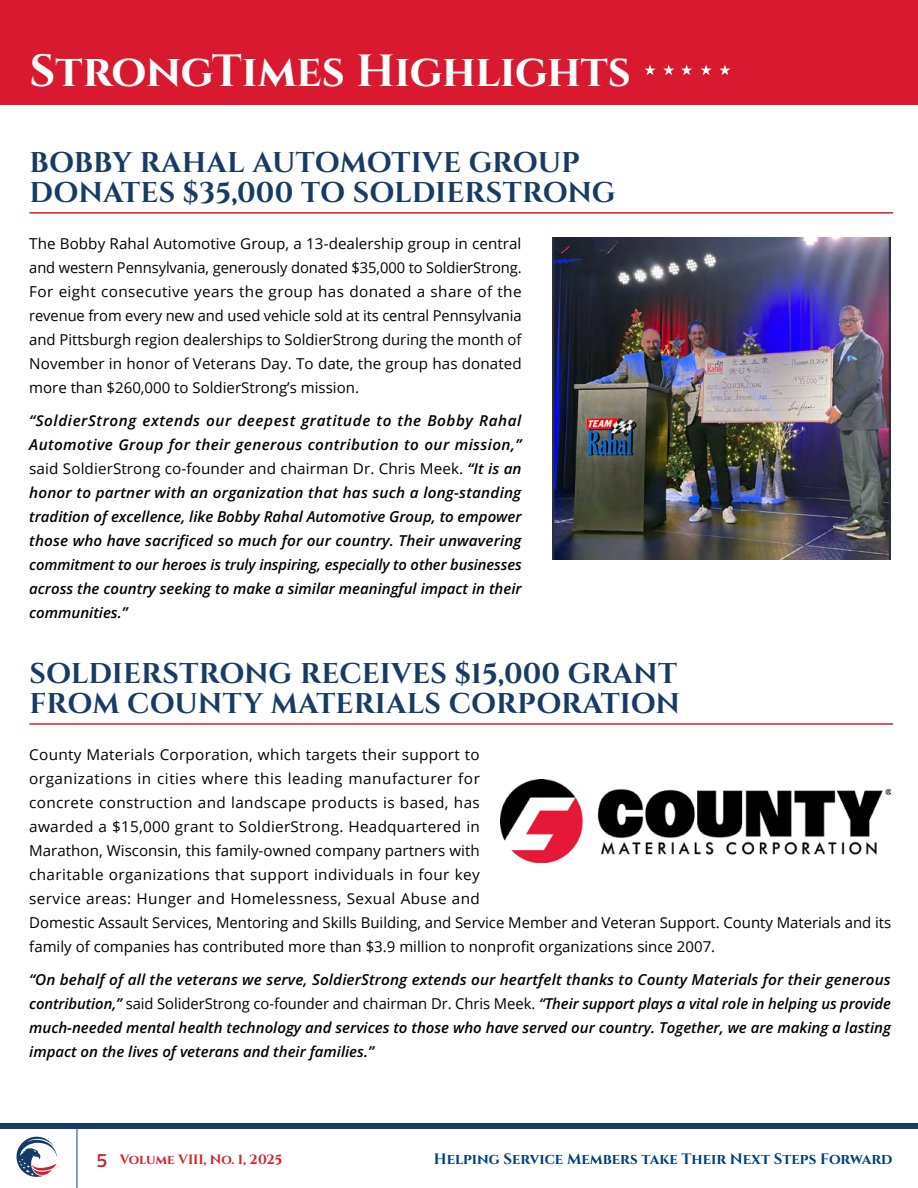
<style>
.page{position:relative;width:918px;height:1188px;background:#fff}
.page>*{position:absolute;margin:0;border:0;box-sizing:border-box;transform-origin:0 0}
.t1{font:700 45px "Cinzel";letter-spacing:-.01em;color:#fff}
.t2{font:700 28.5px/30px "Cinzel";letter-spacing:.005em;color:#173b63}
.t3{font:15px/24px "Open Sans";letter-spacing:.02em;color:#000;text-align:justify}
.t4{font:italic 600 15px/24px "Open Sans";color:#000;text-align:justify}
.t5{font:700 15px "Cinzel";color:#003d7d}
.t6{font:700 13.5px "Cinzel";letter-spacing:-.005em;color:#d2232a}
.s1{font-style:inherit}
.s2{font-weight:400;font-style:normal}
.s3{font-family:"Titillium Web";font-weight:600;font-size:19.5px;color:#d41f2f}
</style>
<div class="page">
<div style="left:0;top:1123px;width:918px;height:6px;background:#153b65"></div>
<svg style="left:16px;top:1136px;width:41px;height:41px"></svg>
<hr style="left:77px;top:1125px;width:1px;height:63px;background:#153b65">
<div style="left:0;top:0;width:918px;height:104px;background:#d8192f"></div>
<svg style="left:663px;top:65px;width:11px;height:10px"></svg>
<svg style="left:681px;top:65px;width:11px;height:10px"></svg>
<svg style="left:701px;top:65px;width:11px;height:10px"></svg>
<svg style="left:719px;top:65px;width:11px;height:10px"></svg>
<svg style="left:644px;top:65px;width:12px;height:10px"></svg>
<hr style="left:29px;top:212px;width:864px;height:2px;background:#d41f2e">
<hr style="left:29px;top:723px;width:864px;height:2px;background:#d41f2e">
<img style="left:553px;top:237px;width:338px;height:322px">
<img style="left:500px;top:780px;width:391px;height:82px">
<h1 class="t1" style="left:29px;top:43px;width:603px">StrongTimes Highlights</h1>
<h2 class="t2" style="left:29px;top:148px;width:588px">BOBBY RAHAL AUTOMOTIVE GROUP<br>DONATES $35,000 TO SOLDIERSTRONG</h2>
<p class="t3" style="left:29px;top:231px;width:494px">The Bobby Rahal Automotive Group, a 13-dealership group in central and western Pennsylvania, generously donated $35,000 to SoldierStrong.<br>For eight consecutive years the group has donated a share of the revenue from every new and used vehicle sold at its central Pennsylvania and Pittsburgh region dealerships to SoldierStrong during the month of November in honor of Veterans Day. To date, the group has donated more than $260,000 to SoldierStrong’s mission.</p>
<p class="t4" style="left:29px;top:408px;width:494px"><span class="s1">“SoldierStrong extends our deepest gratitude to the Bobby Rahal Automotive Group for their generous contribution to our mission,” </span><span class="s2">said SoldierStrong co-founder and chairman Dr. Chris Meek.</span> “It is an honor to partner with an organization that has such a long-standing tradition of excellence, like Bobby Rahal Automotive Group, to empower those who have sacrificed so much for our country. Their unwavering commitment to our heroes is truly inspiring, especially to other businesses across the country seeking to make a similar meaningful impact in their communities.”</p>
<h2 class="t2" style="left:29px;top:659px;width:652px">SOLDIERSTRONG RECEIVES $15,000 GRANT<br>FROM COUNTY MATERIALS CORPORATION</h2>
<p class="t3" style="left:29px;top:742px;width:864px;text-align:left">County Materials Corporation, which targets their support to<br>organizations in cities where this leading manufacturer for<br>concrete construction and landscape products is based, has<br>awarded a $15,000 grant to SoldierStrong. Headquartered in<br>Marathon, Wisconsin, this family-owned company partners with<br>charitable organizations that support individuals in four key<br>service areas: Hunger and Homelessness, Sexual Abuse and<br>Domestic Assault Services, Mentoring and Skills Building, and Service Member and Veteran Support. County Materials and its family of companies has contributed more than $3.9 million to nonprofit organizations since 2007.</p>
<p class="t4" style="left:29px;top:967px;width:863px">“On behalf of all the veterans we serve, SoldierStrong extends our heartfelt thanks to County Materials for their generous contribution,” <span class="s2">said SoliderStrong co-founder and chairman Dr. Chris Meek.</span> “Their support plays a vital role in helping us provide much-needed mental health technology and services to those who have served our country. Together, we are making a lasting impact on the lives of veterans and their families.”</p>
<p class="t6" style="left:96px;top:1151px;width:187px"><span class="s3">5</span> Volume VIII, No. 1, 2025</p>
<p class="t5" style="left:434px;top:1150px;width:460px">Helping Service Members take Their Next Steps Forward</p>
</div>
